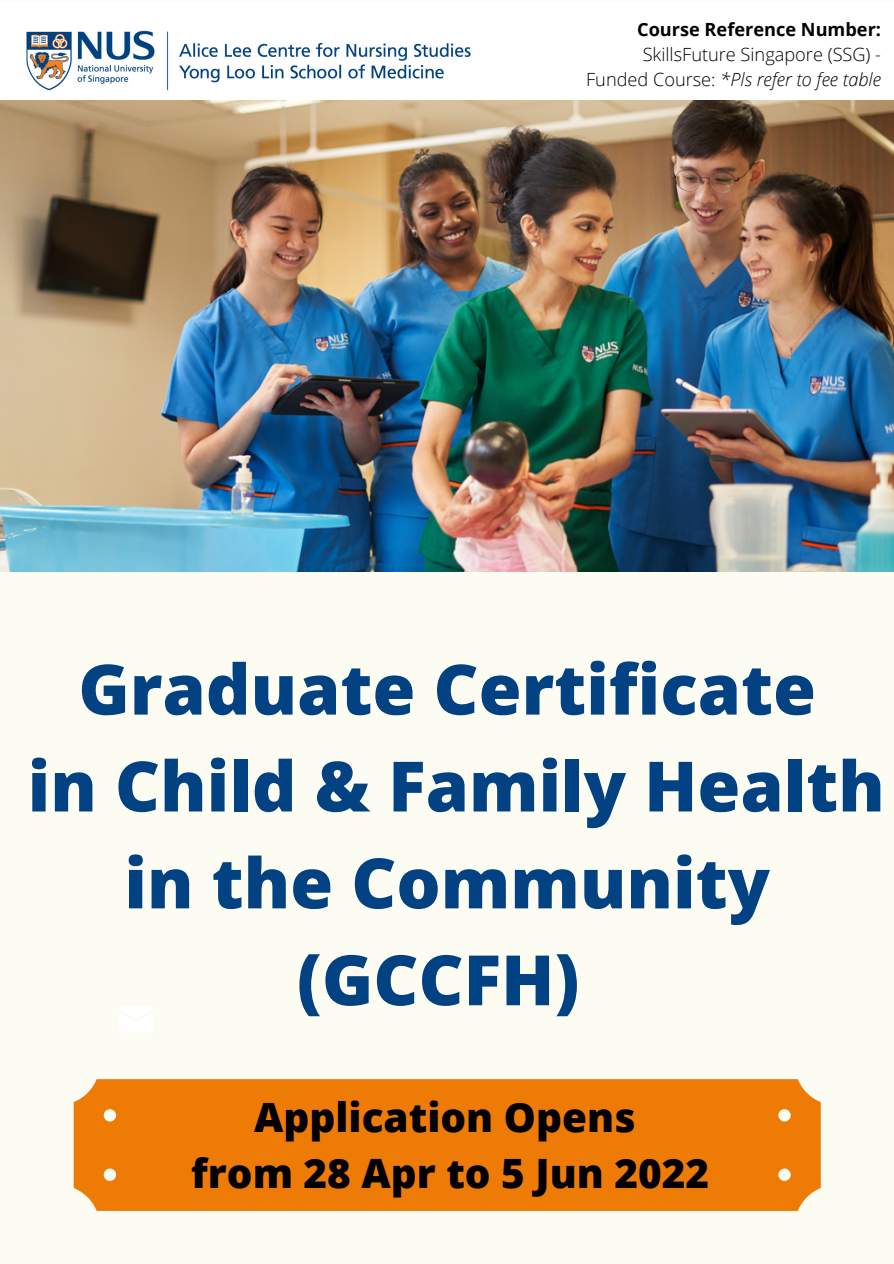
<style>
.page{position:relative;width:894px;height:1264px;background:#fff}
.page>*{position:absolute;margin:0;border:0;box-sizing:border-box;transform-origin:0 0}
.t1{font:800 69.45px/96.9px "Open Sans";color:#024282;text-align:center}
.t2{font:800 40.35px "Open Sans";color:#000}
.t3{font:italic 300 18.15px "Open Sans";color:#000}
.t4{font:300 18.15px "Open Sans";color:#000}
.t5{font:700 18.15px "Open Sans";color:#000}
.s1{font-style:normal}
</style>
<div class="page">
<div style="left:0;top:0;width:893px;height:1263px;background:#fdfcf3"></div>
<div style="left:0;top:1px;width:893px;height:105px;background:#fff"></div>
<img style="left:0;top:30px;width:494px;height:71px">
<svg style="left:120px;top:1007px;width:33px;height:25px"></svg>
<div style="left:74px;top:1079px;width:746px;height:131px;background:#ef7b07"></div>
<img style="left:0;top:101px;width:893px;height:471px">
<p class="t5" style="left:637px;top:17px;width:245px">Course Reference Number:</p>
<p class="t4" style="left:642px;top:41px;width:240px">SkillsFuture Singapore (SSG) -</p>
<p class="t3" style="left:586px;top:66px;width:296px"><span class="s1">Funded Course:</span> *Pls refer to fee table</p>
<p class="t1" style="left:78px;top:639px;width:739px">Graduate Certificate</p>
<p class="t1" style="left:28px;top:736px;width:858px">in Child &amp; Family Health in the Community</p>
<p class="t1" style="left:297px;top:929px;width:284px">(GCCFH)</p>
<p class="t2" style="left:254px;top:1088px;width:383px">Application Opens</p>
<p class="t2" style="left:191px;top:1144px;width:519px">from 28 Apr to 5 Jun 2022</p>
</div>
